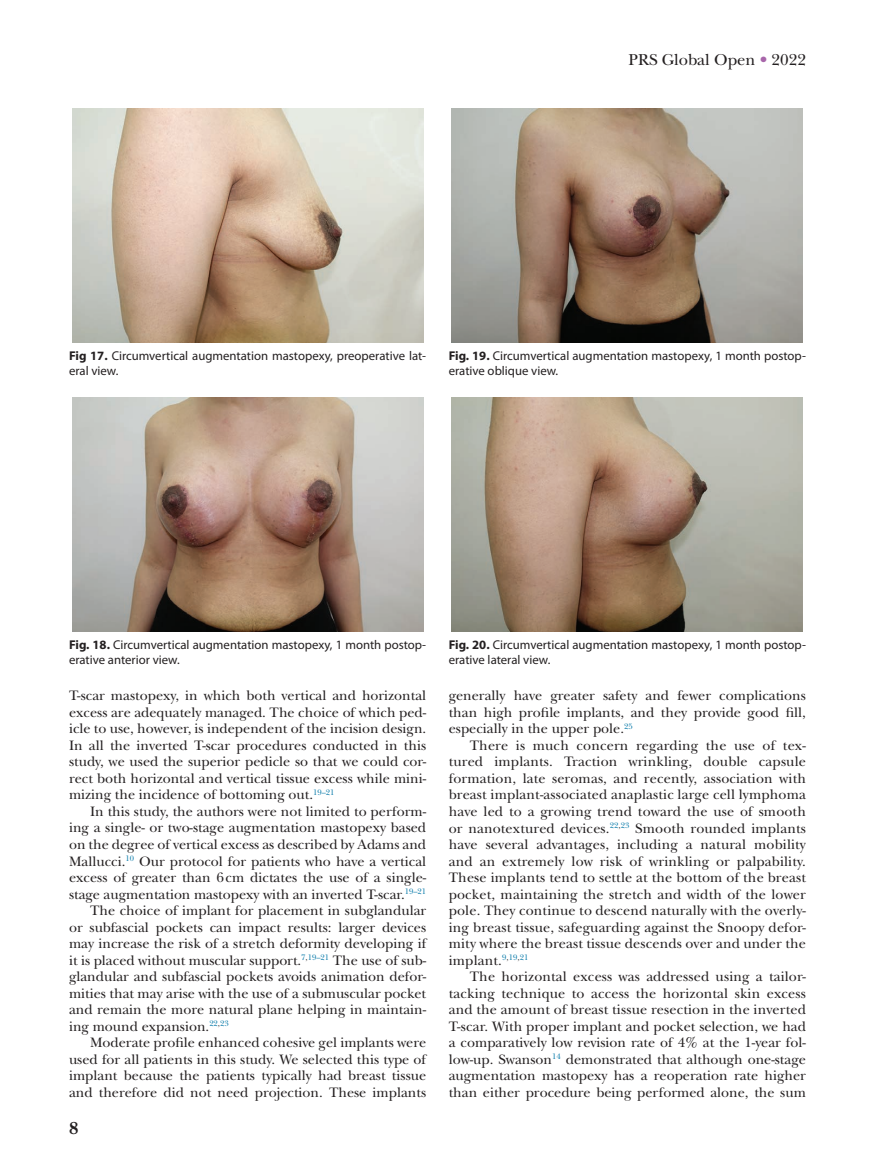
<style>
.page{position:relative;width:878px;height:1175px;background:#fff}
.page>*{position:absolute;margin:0;border:0;box-sizing:border-box;transform-origin:0 0}
.t1{font:700 18px "New Baskerville Std";color:#231f20}
.t2{font:16.5px "New Baskerville Std";color:#231f20}
.t3{font:14.25px/16.5px "New Baskerville Std";color:#231f20;text-align:justify}
.t4{font:12.75px/15px "Myriad Pro";color:#231f20}
.s1{color:#a866aa}
.s2{font-weight:700}
</style>
<div class="page">
<img style="left:72px;top:108px;width:351px;height:234px">
<img style="left:72px;top:397px;width:351px;height:234px">
<img style="left:452px;top:108px;width:350px;height:234px">
<img style="left:452px;top:397px;width:350px;height:234px">
<p class="t2" style="left:628px;top:50px;width:179px">PRS Global Open <span class="s1">•</span> 2022</p>
<p class="t4" style="left:69px;top:347px;width:358px"><span class="s2">Fig 17.</span> Circumvertical augmentation mastopexy, preoperative lat&shy;eral view.</p>
<p class="t4" style="left:448px;top:347px;width:358px"><span class="s2">Fig. 19.</span> Circumvertical augmentation mastopexy, 1 month postop&shy;erative oblique view.</p>
<p class="t4" style="left:69px;top:636px;width:359px"><span class="s2">Fig. 18.</span> Circumvertical augmentation mastopexy, 1 month postop&shy;erative anterior view.</p>
<p class="t3" style="left:69px;top:687px;width:359px">T-scar mastopexy, in which both vertical and horizontal excess are adequately managed. The choice of which ped&shy;icle to use, however, is independent of the incision design.<br>In all the inverted T-scar procedures conducted in this study, we used the superior pedicle so that we could cor&shy;rect both horizontal and vertical tissue excess while mini&shy;mizing the incidence of bottoming out.<sup>19–21</sup></p>
<p class="t3" style="left:90px;top:803px;width:338px">In this study, the authors were not limited to perform-</p>
<p class="t3" style="left:69px;top:819px;width:358px">ing a single- or two-stage augmentation mastopexy based</p>
<p class="t3" style="left:69px;top:836px;width:358px">on the degree of vertical excess as described by Adams and</p>
<p class="t3" style="left:69px;top:852px;width:358px">Mallucci.<sup>10</sup> Our protocol for patients who have a vertical</p>
<p class="t3" style="left:69px;top:869px;width:359px">excess of greater than 6cm dictates the use of a single-</p>
<p class="t3" style="left:69px;top:885px;width:358px">stage augmentation mastopexy with an inverted T-scar.<sup>19–21</sup></p>
<p class="t3" style="left:90px;top:902px;width:338px">The choice of implant for placement in subglandular</p>
<p class="t3" style="left:69px;top:918px;width:359px">or subfascial pockets can impact results: larger devices</p>
<p class="t3" style="left:69px;top:935px;width:359px">may increase the risk of a stretch deformity developing if</p>
<p class="t3" style="left:69px;top:951px;width:359px">it is placed without muscular support.<sup>7</sup><sup>,</sup><sup>19–21</sup> The use of sub-</p>
<p class="t3" style="left:69px;top:968px;width:359px">glandular and subfascial pockets avoids animation defor-</p>
<p class="t3" style="left:69px;top:984px;width:358px">mities that may arise with the use of a submuscular pocket</p>
<p class="t3" style="left:69px;top:1001px;width:359px">and remain the more natural plane helping in maintain-</p>
<p class="t3" style="left:69px;top:1017px;width:161px">ing mound expansion.<sup>22</sup><sup>,</sup><sup>23</sup></p>
<p class="t3" style="left:90px;top:1034px;width:337px">Moderate profile enhanced cohesive gel implants were</p>
<p class="t3" style="left:69px;top:1050px;width:358px">used for all patients in this study. We selected this type of</p>
<p class="t3" style="left:69px;top:1067px;width:358px">implant because the patients typically had breast tissue</p>
<p class="t3" style="left:69px;top:1083px;width:358px">and therefore did not need projection. These implants</p>
<p class="t1" style="left:69px;top:1118px;width:11px">8</p>
<p class="t4" style="left:448px;top:636px;width:358px"><span class="s2">Fig. 20.</span> Circumvertical augmentation mastopexy, 1 month postop&shy;erative lateral view.</p>
<p class="t3" style="left:449px;top:687px;width:359px">generally have greater safety and fewer complications than high profile implants, and they provide good fill, especially in the upper pole.<sup>25</sup></p>
<p class="t3" style="left:448px;top:737px;width:359px;text-indent:21px">There is much concern regarding the use of tex&shy;tured implants. Traction wrinkling, double capsule formation, late seromas, and recently, association with breast implant-associated anaplastic large cell lymphoma have led to a growing trend toward the use of smooth or nanotextured devices.<sup>22</sup><sup>,</sup><sup>23</sup> Smooth rounded implants have several advantages, including a natural mobility and an extremely low risk of wrinkling or palpability.<br>These implants tend to settle at the bottom of the breast pocket, maintaining the stretch and width of the lower pole. They continue to descend naturally with the overly&shy;ing breast tissue, safeguarding against the Snoopy defor&shy;mity where the breast tissue descends over and under the implant.<sup>9</sup><sup>,</sup><sup>19</sup><sup>,</sup><sup>21</sup></p>
<p class="t3" style="left:448px;top:968px;width:359px;text-indent:21px">The horizontal excess was addressed using a tailor&shy;tacking technique to access the horizontal skin excess and the amount of breast tissue resection in the inverted T-scar. With proper implant and pocket selection, we had a comparatively low revision rate of 4% at the 1-year fol&shy;low-up. Swanson<sup>14</sup> demonstrated that although one-stage augmentation mastopexy has a reoperation rate higher than either procedure being performed alone, the sum</p>
</div>
